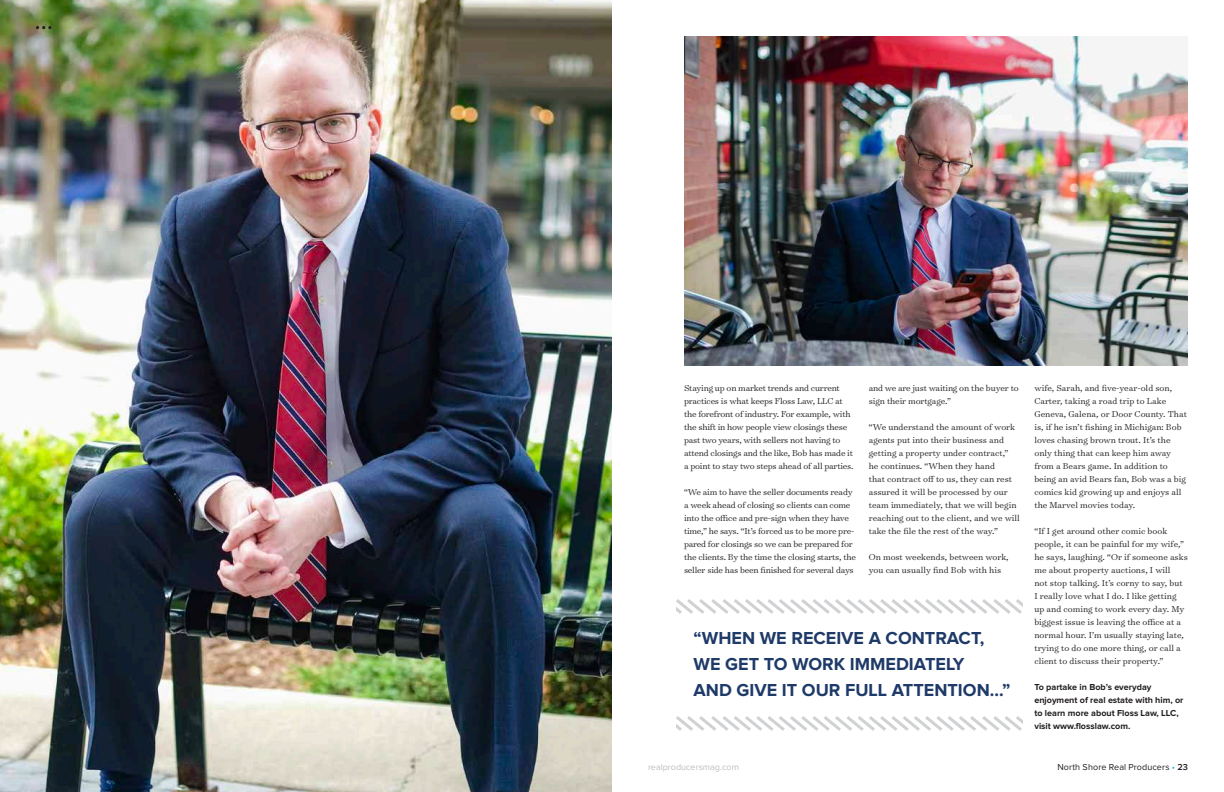
<style>
.page{position:relative;width:1224px;height:792px;background:#fff}
.page>*{position:absolute;margin:0;border:0;box-sizing:border-box;transform-origin:0 0}
.t1{font:700 18px/26px "Proxima Nova";color:#1e3a68}
.t2{font:300 9.8px/13px "Surveyor Text";letter-spacing:-.005em;color:#231f20}
.t3{font:700 9px/13px "Proxima Nova";color:#231f20}
.t4{font:9px "Proxima Nova";letter-spacing:.01em;color:#231f20}
.t5{font:9px "Proxima Nova";color:#bcbec0}
.s1{color:#19a8e0}
.s2{font-weight:600}
</style>
<div class="page">
<img style="left:0;top:0;width:612px;height:792px">
<img style="left:684px;top:36px;width:504px;height:330px">
<svg style="left:36px;top:26px;width:15px;height:3px"></svg>
<svg style="left:677px;top:599px;width:345px;height:15px"></svg>
<svg style="left:677px;top:716px;width:345px;height:15px"></svg>
<p class="t2" style="left:684px;top:381px;width:171px">Staying up on market trends and current practices is what keeps Floss Law, LLC at the forefront of industry. For example, with the shift in how people view closings these past two years, with sellers not having to attend closings and the like, Bob has made it a point to stay two steps ahead of all parties.</p>
<p class="t2" style="left:684px;top:485px;width:174px">“We aim to have the seller documents ready a week ahead of closing so clients can come into the office and pre-sign when they have time,” he says. “It’s forced us to be more pre&shy;pared for closings so we can be prepared for the clients. By the time the closing starts, the seller side has been finished for several days</p>
<p class="t2" style="left:869px;top:381px;width:152px">and we are just waiting on the buyer to sign their mortgage.”</p>
<p class="t2" style="left:869px;top:420px;width:153px">“We understand the amount of work agents put into their business and getting a property under contract,” he continues. “When they hand<br>that contract off to us, they can rest assured it will be processed by our team immediately, that we will begin reaching out to the client, and we will take the file the rest of the way.”</p>
<p class="t2" style="left:869px;top:550px;width:141px">On most weekends, between work, you can usually find Bob with his</p>
<h1 class="t1" style="left:694px;top:626px;width:318px">“WHEN WE RECEIVE A CONTRACT,<br>WE GET TO WORK IMMEDIATELY<br>AND GIVE IT OUR FULL ATTENTION...”</h1>
<p class="t2" style="left:1034px;top:381px;width:154px">wife, Sarah, and five-year-old son, Carter, taking a road trip to Lake Geneva, Galena, or Door County. That is, if he isn’t fishing in Michigan: Bob loves chasing brown trout. It’s the only thing that can keep him away from a Bears game. In addition to being an avid Bears fan, Bob was a big comics kid growing up and enjoys all the Marvel movies today.</p>
<p class="t2" style="left:1034px;top:524px;width:155px">“If I get around other comic book people, it can be painful for my wife,” he says, laughing. “Or if someone asks me about property auctions, I will<br>not stop talking. It’s corny to say, but I really love what I do. I like getting up and coming to work every day. My biggest issue is leaving the office at a normal hour. I’m usually staying late, trying to do one more thing, or call a client to discuss their property.”</p>
<p class="t3" style="left:1034px;top:681px;width:151px">To partake in Bob’s everyday enjoyment of real estate with him, or to learn more about Floss Law, LLC, visit www.flosslaw.com.</p>
<p class="t5" style="left:648px;top:762px;width:92px">realproducersmag.com</p>
<p class="t4" style="left:1057px;top:762px;width:132px">North Shore Real Producers <span class="s1">•</span> <span class="s2">23</span></p>
</div>
